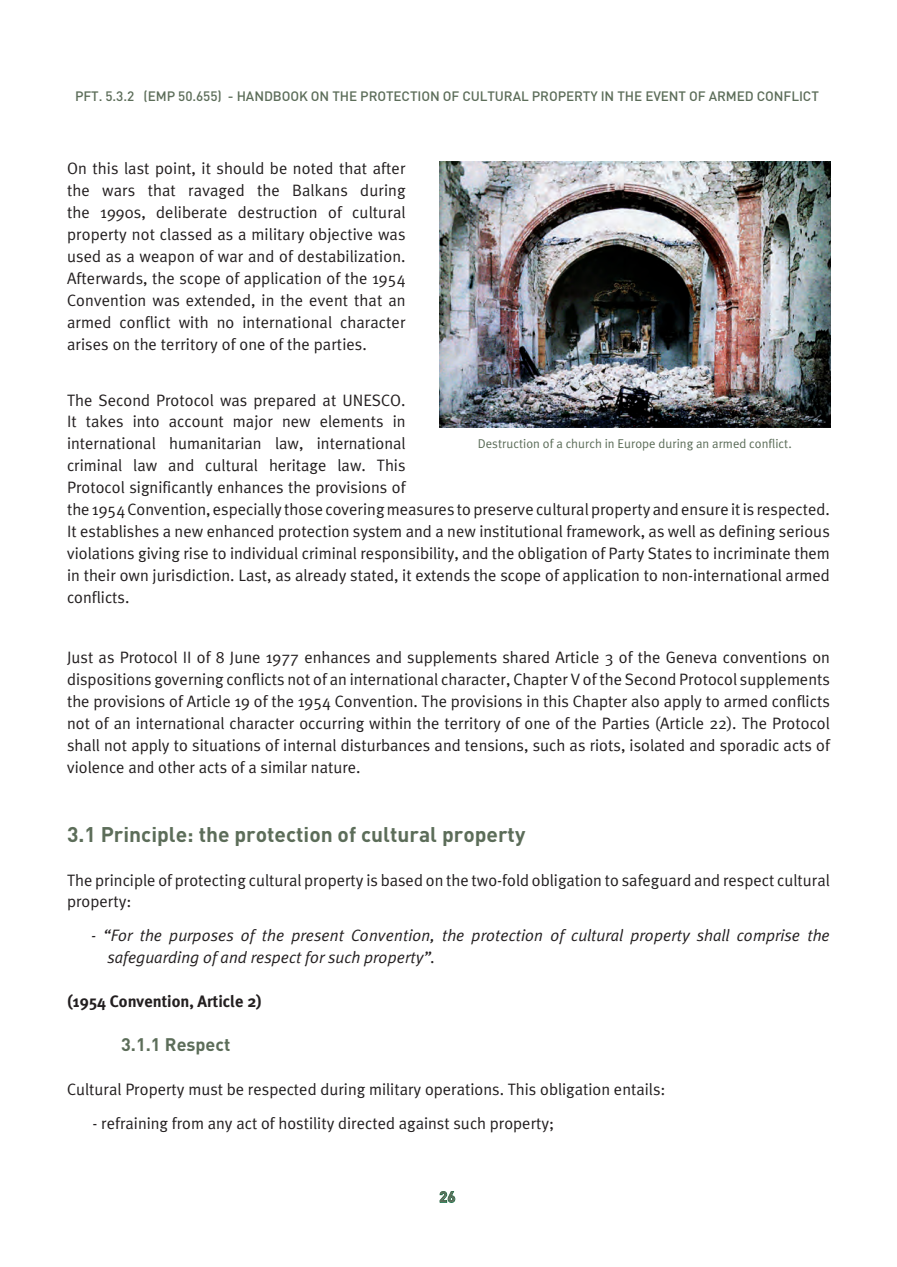
<style>
.page{position:relative;width:897px;height:1267px;background:#fff}
.page>*{position:absolute;margin:0;border:0;box-sizing:border-box;transform-origin:0 0}
.t1{font:700 21px "DIN";color:#5c6d59}
.t2{font:700 18px "DIN";color:#5c6d59}
.t3{font:16.5px/21.9px "Meta Plus Normal";color:#231f20;text-align:justify}
.t4{font:italic 16.5px/21.9px "Meta Plus Normal";color:#231f20}
.t5{font:700 16.5px "Meta Plus";color:#231f20}
.t6{font:700 15px "DIN";color:#5c6d59}
.t7{font:500 13.5px "DIN";letter-spacing:-.005em;color:#5c6d59}
.t8{font:12.75px "Meta Plus Normal";color:#5c6d59}
</style>
<div class="page">
<svg style="left:439px;top:1191px;width:16px;height:12px"></svg>
<img style="left:439px;top:161px;width:391px;height:267px">
<p class="t7" style="left:75px;top:88px;width:745px">PFT. 5.3.2 (EMP 50.655) - HANDBOOK ON THE PROTECTION OF CULTURAL PROPERTY IN THE EVENT OF ARMED CONFLICT</p>
<p class="t3" style="left:67px;top:157px;width:340px">On this last point, it should be noted that after the wars that ravaged the Balkans during the 1990s, deliberate destruction of cultural property not classed as a military objective was used as a weapon of war and of destabilization.<br>Afterwards, the scope of application of the 1954<br>Convention was extended, in the event that an armed conflict with no international character arises on the territory of one of the parties.</p>
<p class="t3" style="left:67px;top:388px;width:764px;text-align:left">The Second Protocol was prepared at UNESCO.<br>It takes into account major new elements in<br>international humanitarian law, international<br>criminal law and cultural heritage law. This<br>Protocol significantly enhances the provisions of<br>the 1954 Convention, especially those covering measures to preserve cultural property and ensure it is respected.<br>It establishes a new enhanced protection system and a new institutional framework, as well as defining serious violations giving rise to individual criminal responsibility, and the obligation of Party States to incriminate them in their own jurisdiction. Last, as already stated, it extends the scope of application to non-international armed conflicts.</p>
<p class="t8" style="left:477px;top:436px;width:315px">Destruction of a church in Europe during an armed conflict.</p>
<p class="t3" style="left:67px;top:646px;width:764px">Just as Protocol II of 8 June 1977 enhances and supplements shared Article 3 of the Geneva conventions on dispositions governing conflicts not of an international character, Chapter V of the Second Protocol supplements the provisions of Article 19 of the 1954 Convention. The provisions in this Chapter also apply to armed conflicts not of an international character occurring within the territory of one of the Parties (Article 22). The Protocol shall not apply to situations of internal disturbances and tensions, such as riots, isolated and sporadic acts of violence and other acts of a similar nature.</p>
<p class="t1" style="left:67px;top:820px;width:460px">3.1 Principle: the protection of cultural property</p>
<p class="t3" style="left:67px;top:868px;width:764px">The principle of protecting cultural property is based on the two-fold obligation to safeguard and respect cultural property:</p>
<p class="t4" style="left:108px;top:924px;width:723px;text-indent:-16px">- “For the purposes of the present Convention, the protection of cultural property shall comprise the safeguarding of and respect for such property”.</p>
<p class="t5" style="left:67px;top:991px;width:196px">(1954 Convention, Article 2)</p>
<p class="t2" style="left:121px;top:1032px;width:111px">3.1.1 Respect</p>
<p class="t3" style="left:67px;top:1077px;width:600px">Cultural Property must be respected during military operations. This obligation entails:</p>
<p class="t3" style="left:93px;top:1111px;width:463px">- refraining from any act of hostility directed against such property;</p>
<p class="t6" style="left:439px;top:1186px;width:18px">26</p>
</div>
